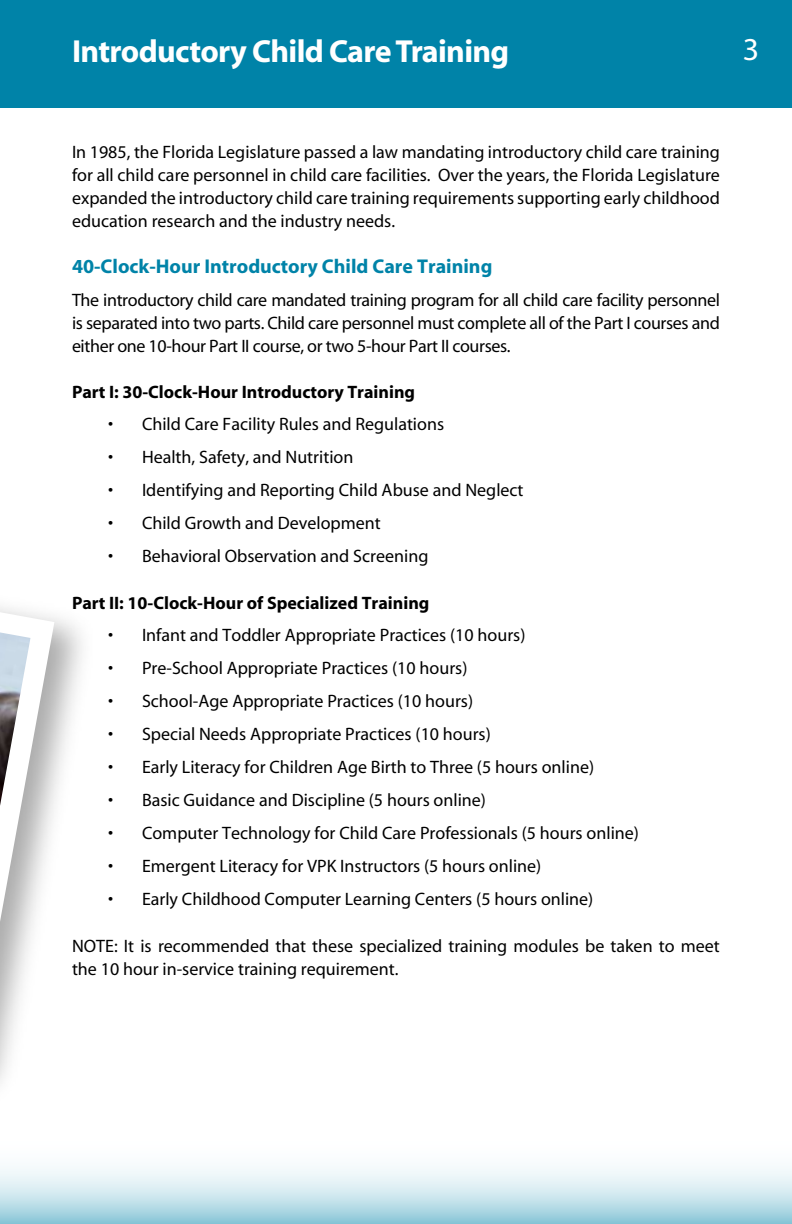
<style>
.page{position:relative;width:792px;height:1224px;background:#fff}
.page>*{position:absolute;margin:0;border:0;box-sizing:border-box;transform-origin:0 0}
.t1{font:700 32px "Myriad";letter-spacing:-.02em;color:#fff}
.t2{font:32px "Myriad";color:#fff}
.t3{font:700 20px "Myriad";color:#0083a8}
.t4{font:18px/23px "Myriad";color:#000;text-align:justify}
.t5{font:700 18px "Myriad";color:#000}
</style>
<div class="page">
<div style="left:0;top:0;width:792px;height:108px;background:#0083a8"></div>
<div style="left:0;top:525px;width:97px;height:584px;background:#000;opacity:.33"></div>
<svg style="left:0;top:540px;width:54px;height:525px"></svg>
<img style="left:0;top:613px;width:30px;height:367px">
<svg style="left:0;top:1168px;width:792px;height:56px;background:#c8e4ec"></svg>
<h1 class="t1" style="left:72px;top:34px;width:439px">Introductory Child Care Training</h1>
<h1 class="t2" style="left:743px;top:33px;width:18px">3</h1>
<p class="t4" style="left:72px;top:141px;width:650px">In 1985, the Florida Legislature passed a law mandating introductory child care training for all child care personnel in child care facilities. Over the years, the Florida Legislature expanded the introductory child care training requirements supporting early childhood education research and the industry needs.</p>
<p class="t3" style="left:72px;top:255px;width:422px">40-Clock-Hour Introductory Child Care Training</p>
<p class="t4" style="left:72px;top:289px;width:649px">The introductory child care mandated training program for all child care facility personnel is separated into two parts. Child care personnel must complete all of the Part I courses and either one 10-hour Part II course, or two 5-hour Part II courses.</p>
<p class="t5" style="left:72px;top:382px;width:345px">Part I: 30-Clock-Hour Introductory Training</p>
<p class="t4" style="left:108px;top:414px;width:338px">• Child Care Facility Rules and Regulations</p>
<p class="t4" style="left:108px;top:447px;width:247px">• Health, Safety, and Nutrition</p>
<p class="t4" style="left:108px;top:480px;width:417px">• Identifying and Reporting Child Abuse and Neglect</p>
<p class="t4" style="left:108px;top:513px;width:274px">• Child Growth and Development</p>
<p class="t4" style="left:108px;top:546px;width:322px">• Behavioral Observation and Screening</p>
<p class="t5" style="left:72px;top:593px;width:359px">Part II: 10-Clock-Hour of Specialized Training</p>
<p class="t4" style="left:108px;top:625px;width:419px">• Infant and Toddler Appropriate Practices (10 hours)</p>
<p class="t4" style="left:108px;top:658px;width:361px">• Pre-School Appropriate Practices (10 hours)</p>
<p class="t4" style="left:108px;top:691px;width:367px">• School-Age Appropriate Practices (10 hours)</p>
<p class="t4" style="left:108px;top:724px;width:384px">• Special Needs Appropriate Practices (10 hours)</p>
<p class="t4" style="left:108px;top:757px;width:488px">• Early Literacy for Children Age Birth to Three (5 hours online)</p>
<p class="t4" style="left:108px;top:790px;width:380px">• Basic Guidance and Discipline (5 hours online)</p>
<p class="t4" style="left:108px;top:823px;width:532px">• Computer Technology for Child Care Professionals (5 hours online)</p>
<p class="t4" style="left:108px;top:856px;width:435px">• Emergent Literacy for VPK Instructors (5 hours online)</p>
<p class="t4" style="left:108px;top:889px;width:487px">• Early Childhood Computer Learning Centers (5 hours online)</p>
<p class="t4" style="left:72px;top:935px;width:649px">NOTE: It is recommended that these specialized training modules be taken to meet the 10 hour in-service training requirement.</p>
</div>
